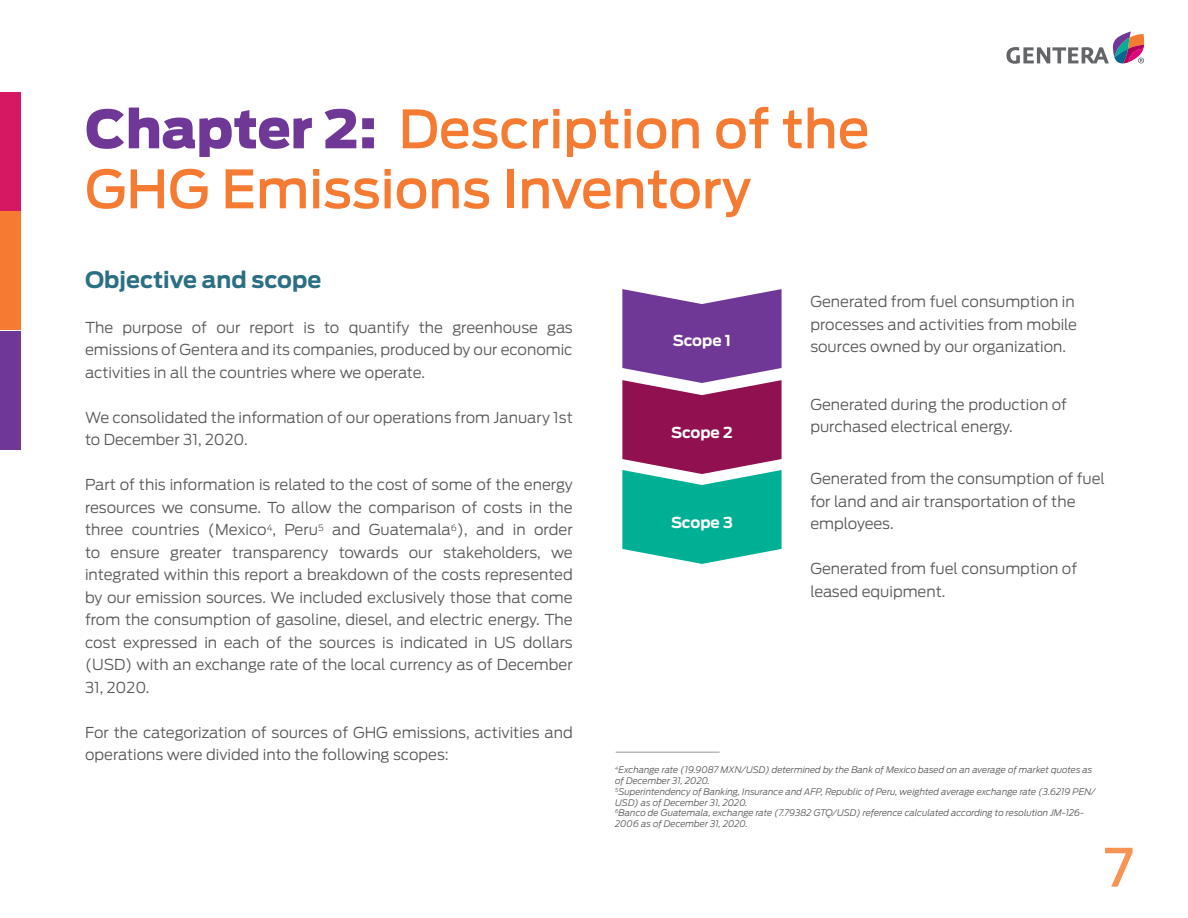
<style>
.page{position:relative;width:1188px;height:918px;background:#fff}
.page>*{position:absolute;margin:0;border:0;box-sizing:border-box;transform-origin:0 0}
.t1{font:500 52.5px/60px "Antenna";color:#f47b31}
.t2{font:500 52.5px "Antenna";color:#f79354}
.Body_text_2{font:700 22.5px "Antenna";color:#2c6f84}
.Body_text_2-2{font:300 15px/22.5px "Antenna";color:#57585a}
.Body_text_2-3{font:700 15px "Antenna";letter-spacing:-.005em;color:#fff}
.t3{font:italic 300 9px/10.8px "Antenna";color:#57585a}
.s1{font-weight:900;color:#703896}
</style>
<div class="page">
<div style="left:0;top:92px;width:20px;height:119px;background:#d51861"></div>
<div style="left:0;top:211px;width:20px;height:119px;background:#f47b31"></div>
<div style="left:0;top:331px;width:20px;height:119px;background:#703896"></div>
<svg style="left:1006px;top:31px;width:138px;height:33px"></svg>
<svg style="left:622px;top:289px;width:160px;height:275px;background:#6d6b90"></svg>
<hr style="left:616px;top:751px;width:104px;height:2px;background:#b6b8b8">
<p class="t1" style="left:85px;top:99px;width:786px"><span class="s1">Chapter 2:</span> Description of the<br>GHG Emissions Inventory</p>
<p class="Body_text_2" style="left:85px;top:266px;width:238px">Objective and scope</p>
<p class="Body_text_2-2" style="left:85px;top:316px;width:489px;text-align:justify">The purpose of our report is to quantify the greenhouse gas emissions of Gentera and its companies, produced by our economic activities in all the countries where we operate.</p>
<p class="Body_text_2-2" style="left:85px;top:406px;width:489px">We consolidated the information of our operations from January 1st to December 31, 2020.</p>
<p class="Body_text_2-2" style="left:85px;top:474px;width:489px;text-align:justify">Part of this information is related to the cost of some of the energy resources we consume. To allow the comparison of costs in the three countries (Mexico<sup>4</sup>, Peru<sup>5</sup> and Guatemala<sup>6</sup>), and in order to ensure greater transparency towards our stakeholders, we integrated within this report a breakdown of the costs represented by our emission sources. We included exclusively those that come from the consumption of gasoline, diesel, and electric energy. The cost expressed in each of the sources is indicated in US dollars (USD) with an exchange rate of the local currency as of December 31, 2020.</p>
<p class="Body_text_2-2" style="left:85px;top:721px;width:489px">For the categorization of sources of GHG emissions, activities and operations were divided into the following scopes:</p>
<p class="Body_text_2-3" style="left:673px;top:331px;width:60px">Scope 1</p>
<p class="Body_text_2-3" style="left:671px;top:424px;width:63px">Scope 2</p>
<p class="Body_text_2-3" style="left:671px;top:514px;width:63px">Scope 3</p>
<p class="Body_text_2-2" style="left:810px;top:290px;width:268px">Generated from fuel consumption in processes and activities from mobile sources owned by our organization.</p>
<p class="Body_text_2-2" style="left:810px;top:393px;width:258px">Generated during the production of purchased electrical energy.</p>
<p class="Body_text_2-2" style="left:810px;top:467px;width:296px">Generated from the consumption of fuel for land and air transportation of the employees.</p>
<p class="Body_text_2-2" style="left:810px;top:557px;width:268px">Generated from fuel consumption of leased equipment.</p>
<p class="t3" style="left:615px;top:764px;width:479px"><sup>4</sup>Exchange rate (19.9087 MXN/USD) determined by the Bank of Mexico based on an average of market quotes as of December 31, 2020.</p>
<p class="t3" style="left:615px;top:786px;width:482px"><sup>5</sup>Superintendency of Banking, Insurance and AFP, Republic of Peru, weighted average exchange rate (3.6219 PEN/<br>USD) as of December 31, 2020.</p>
<p class="t3" style="left:615px;top:808px;width:471px"><sup>6</sup>Banco de Guatemala, exchange rate (7.79382 GTQ/USD) reference calculated according to resolution JM-126-<br>2006 as of December 31, 2020.</p>
<h1 class="t2" style="left:1104px;top:836px;width:31px">7</h1>
</div>
